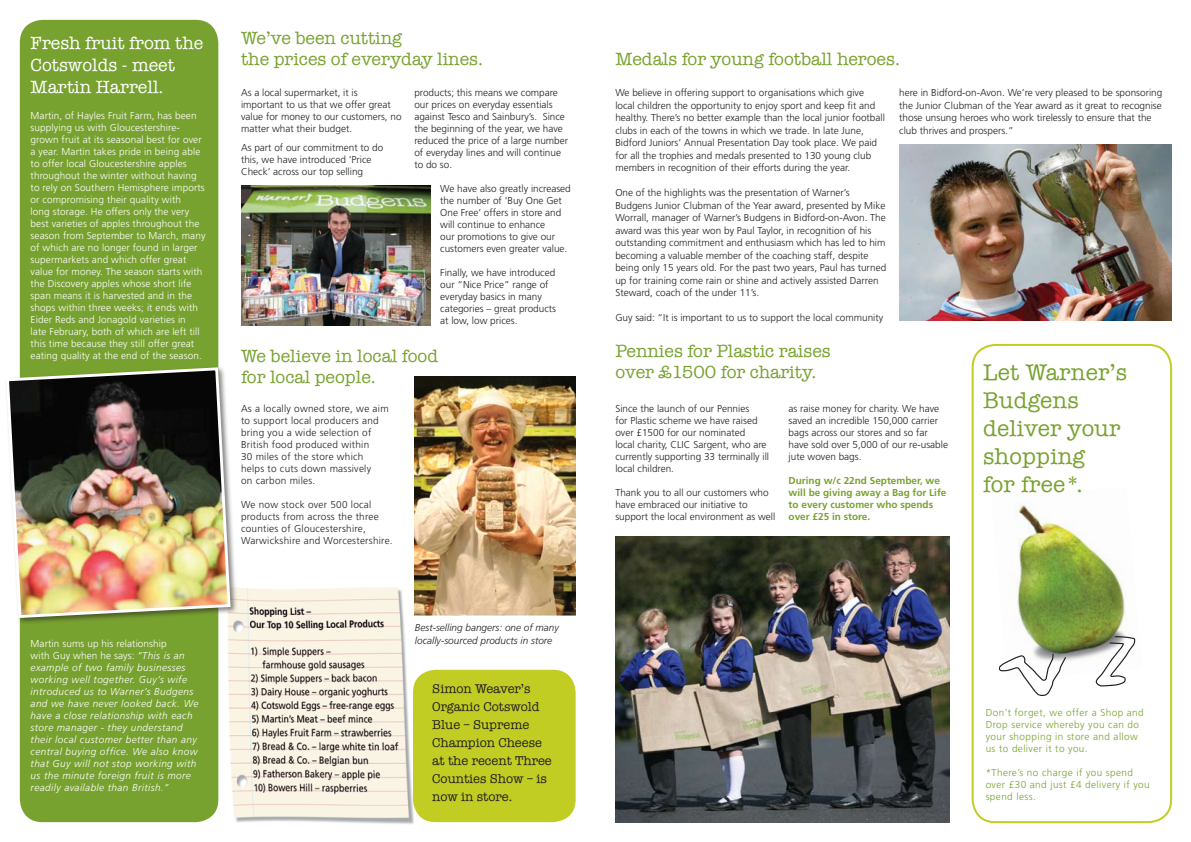
<style>
.page{position:relative;width:1191px;height:842px;background:#fff}
.page>*{position:absolute;margin:0;border:0;box-sizing:border-box;transform-origin:0 0}
.t1{font:23px/28px "American Typewriter";letter-spacing:.01em;color:#78a22f}
.t2{font:18px/21.6px "American Typewriter";color:#78a22f}
.t3{font:18px/21.6px "American Typewriter";color:#fff}
.t4{font:13px/18px "American Typewriter";color:#231f20}
.t5{font:300 10px/12px "Frutiger";color:#231f20}
.t6{font:300 10px/12px "Frutiger";letter-spacing:.01em;color:#fff}
.t7{font:italic 300 10px/12px "Frutiger";letter-spacing:.04em;color:#fff}
.t8{font:300 10px/12px "Frutiger";letter-spacing:.025em;color:#231f20}
.t9{font:300 10px/12px "Frutiger";letter-spacing:.04em;color:#78a22f}
.t10{font:700 10px/12px "Frutiger";color:#78a22f}
.t11{font:italic 300 10px/13px "Frutiger";color:#231f20}
.s1{font-style:normal}
</style>
<div class="page">
<img style="left:899px;top:144px;width:272px;height:177px">
<div style="left:971px;top:344px;width:201px;height:479px;border:2px solid #c2cd23;border-radius:23px"></div>
<img style="left:615px;top:536px;width:335px;height:286px">
<img style="left:1015px;top:504px;width:121px;height:157px">
<svg style="left:999px;top:653px;width:67px;height:43px"></svg>
<svg style="left:1095px;top:636px;width:40px;height:50px"></svg>
<img style="left:228px;top:587px;width:186px;height:237px">
<div style="left:20px;top:20px;width:198px;height:802px;background:#78a22f;border-radius:23px"></div>
<img style="left:241px;top:186px;width:189px;height:139px">
<div style="left:4px;top:365px;width:234px;height:260px;background:#231f20;opacity:.55"></div>
<img style="left:5px;top:366px;width:227px;height:253px">
<img style="left:414px;top:376px;width:161px;height:239px">
<div style="left:413px;top:670px;width:162px;height:152px;background:#c2cd23;border-radius:23px"></div>
<h2 class="t3" style="left:31px;top:33px;width:174px">Fresh fruit from the<br>Cotswolds - meet<br>Martin Harrell.</h2>
<p class="t6" style="left:31px;top:109px;width:176px">Martin, of Hayles Fruit Farm, has been supplying us with Gloucestershire&shy;grown fruit at its seasonal best for over a year. Martin takes pride in being able to offer local Gloucestershire apples throughout the winter without having to rely on Southern Hemisphere imports or compromising their quality with<br>long storage. He offers only the very best varieties of apples throughout the season from September to March, many of which are no longer found in larger supermarkets and which offer great value for money. The season starts with the Discovery apples whose short life span means it is harvested and in the shops within three weeks; it ends with Eider Reds and Jonagold varieties in<br>late February, both of which are left till this time because they still offer great eating quality at the end of the season.</p>
<p class="t7" style="left:31px;top:637px;width:169px"><span class="s1">Martin sums up his relationship<br>with Guy when he says:</span> “This is an example of two family businesses working well together. Guy’s wife introduced us to Warner’s Budgens and we have never looked back. We have a close relationship with each store manager - they understand their local customer better than any central buying office. We also know that Guy will not stop working with us the minute foreign fruit is more readily available than British.”</p>
<h2 class="t2" style="left:241px;top:27px;width:243px">We’ve been cutting<br>the prices of everyday lines.</h2>
<p class="t5" style="left:241px;top:86px;width:162px">As a local supermarket, it is important to us that we offer great value for money to our customers, no matter what their budget.</p>
<p class="t5" style="left:241px;top:141px;width:144px">As part of our commitment to do this, we have introduced ‘Price<br>Check’ across our top selling</p>
<p class="t5" style="left:414px;top:86px;width:155px">products; this means we compare our prices on everyday essentials against Tesco and Sainbury’s. Since the beginning of the year, we have reduced the price of a large number of everyday lines and will continue to do so.</p>
<p class="t5" style="left:440px;top:182px;width:132px">We have also greatly increased the number of ‘Buy One Get<br>One Free’ offers in store and will continue to enhance<br>our promotions to give our customers even greater value.</p>
<p class="t5" style="left:440px;top:266px;width:117px">Finally, we have introduced our “Nice Price” range of everyday basics in many categories – great products at low, low prices.</p>
<h2 class="t2" style="left:241px;top:345px;width:199px">We believe in local food for local people.</h2>
<p class="t8" style="left:241px;top:402px;width:149px">As a locally owned store, we aim to support local producers and bring you a wide selection of<br>British food produced within<br>30 miles of the store which helps to cuts down massively<br>on carbon miles.</p>
<p class="t8" style="left:241px;top:498px;width:153px">We now stock over 500 local products from across the three counties of Gloucestershire,<br>Warwickshire and Worcestershire.</p>
<p class="t11" style="left:415px;top:621px;width:145px">Best-selling bangers: one of many locally-sourced products in store</p>
<h3 class="t4" style="left:432px;top:679px;width:121px">Simon Weaver’s<br>Organic Cotswold<br>Blue – Supreme<br>Champion Cheese at the recent Three<br>Counties Show – is now in store.</h3>
<h2 class="t2" style="left:615px;top:48px;width:286px">Medals for young football heroes.</h2>
<p class="t5" style="left:615px;top:86px;width:271px;line-height:12.5px">We believe in offering support to organisations which give local children the opportunity to enjoy sport and keep fit and healthy. There’s no better example than the local junior football clubs in each of the towns in which we trade. In late June, Bidford Juniors’ Annual Presentation Day took place. We paid for all the trophies and medals presented to 130 young club members in recognition of their efforts during the year.</p>
<p class="t5" style="left:615px;top:186px;width:272px;line-height:12.5px">One of the highlights was the presentation of Warner’s Budgens Junior Clubman of the Year award, presented by Mike Worrall, manager of Warner’s Budgens in Bidford-on-Avon. The award was this year won by Paul Taylor, in recognition of his outstanding commitment and enthusiasm which has led to him becoming a valuable member of the coaching staff, despite being only 15 years old. For the past two years, Paul has turned up for training come rain or shine and actively assisted Darren Steward, coach of the under 11’s.</p>
<p class="t5" style="left:615px;top:312px;width:269px">Guy said: “It is important to us to support the local community</p>
<p class="t5" style="left:899px;top:86px;width:265px;line-height:12.5px">here in Bidford-on-Avon. We’re very pleased to be sponsoring the Junior Clubman of the Year award as it great to recognise those unsung heroes who work tirelessly to ensure that the club thrives and prospers.”</p>
<h2 class="t2" style="left:615px;top:340px;width:217px">Pennies for Plastic raises over £1500 for charity.</h2>
<p class="t5" style="left:615px;top:402px;width:155px">Since the launch of our Pennies<br>for Plastic scheme we have raised over £1500 for our nominated<br>local charity, CLIC Sargent, who are currently supporting 33 terminally ill local children.</p>
<p class="t5" style="left:615px;top:486px;width:161px">Thank you to all our customers who have embraced our initiative to support the local environment as well</p>
<p class="t5" style="left:788px;top:402px;width:161px">as raise money for charity. We have saved an incredible 150,000 carrier bags across our stores and so far have sold over 5,000 of our re-usable jute woven bags.</p>
<p class="t10" style="left:788px;top:474px;width:159px">During w/c 22nd September, we will be giving away a Bag for Life to every customer who spends over £25 in store.</p>
<h1 class="t1" style="left:983px;top:359px;width:146px">Let Warner’s<br>Budgens deliver your shopping<br>for free*.</h1>
<p class="t9" style="left:985px;top:706px;width:160px">Don’t forget, we offer a Shop and<br>Drop service whereby you can do your shopping in store and allow us to deliver it to you.</p>
<p class="t9" style="left:985px;top:766px;width:166px">*There’s no charge if you spend over £30 and just £4 delivery if you spend less.</p>
</div>
